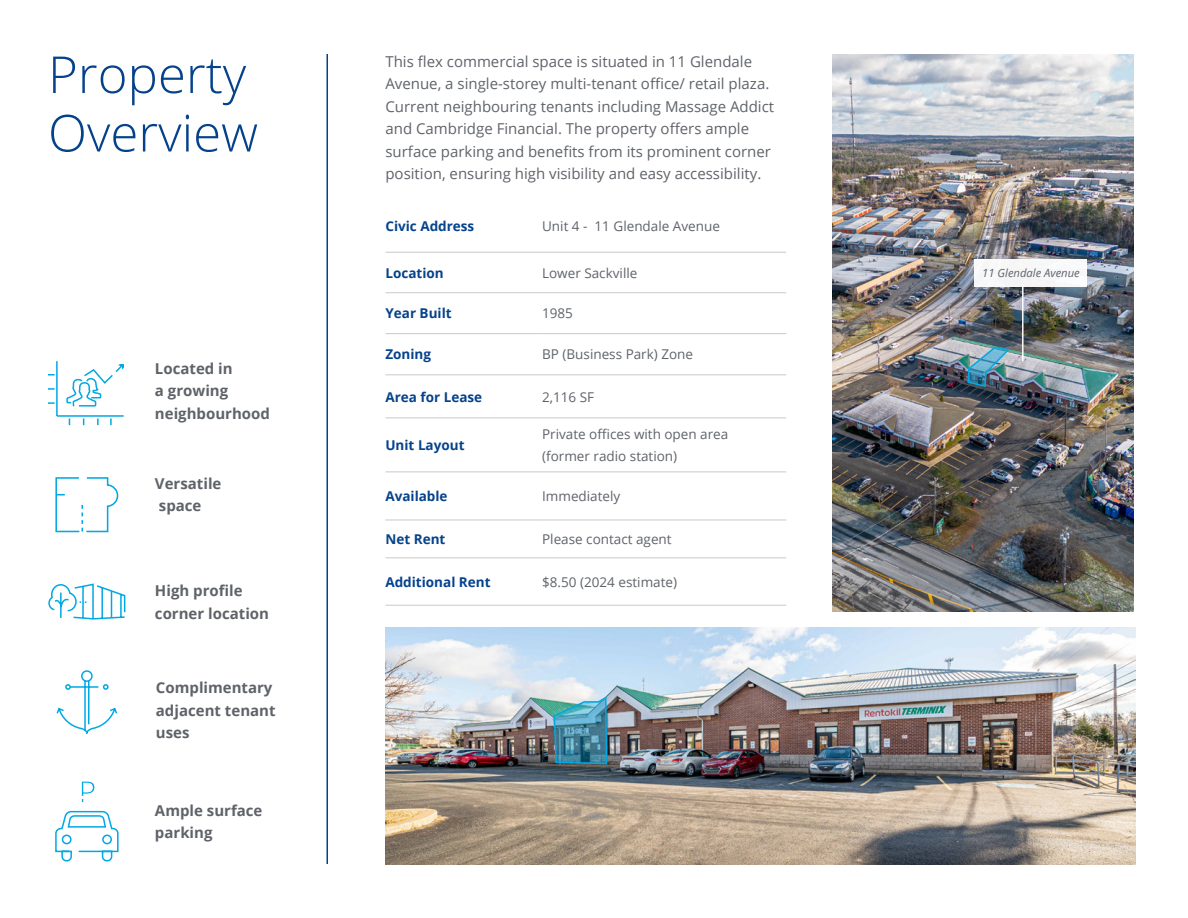
<style>
.page{position:relative;width:1188px;height:918px;background:#fff}
.page>*{position:absolute;margin:0;border:0;box-sizing:border-box;transform-origin:0 0}
.t1{font:300 51px/58.5px "Open Sans";color:#05428c}
.Body_Text_-_Dark_Grey_CMYK{font:15px/22.5px "Open Sans";color:#5f6369}
.Body_Text_-_Dark_Grey_CMYK-2{font:700 15px/22.5px "Open Sans";color:#5f6369}
.Body_Text_-_Dark_Grey_CMYK-3{font:13.5px "Open Sans";color:#5f6369}
.Body_Text_-_Dark_Grey_CMYK-4{font:700 13.5px "Open Sans";color:#05428c}
.Body_Text_-_Dark_Grey_CMYK-5{font:italic 11.25px "Open Sans";color:#5f6369}
</style>
<div class="page">
<img style="left:385px;top:627px;width:750px;height:237px">
<img style="left:833px;top:54px;width:301px;height:557px">
<div style="left:974px;top:259px;width:112px;height:27px;background:#f7f7f8"></div>
<hr style="left:1022px;top:284px;width:2px;height:77px;background:#fff">
<img style="left:553px;top:695px;width:55px;height:70px">
<img style="left:967px;top:345px;width:44px;height:43px">
<hr style="left:326px;top:54px;width:2px;height:810px;background:#05428c">
<svg style="left:48px;top:583px;width:78px;height:37px"></svg>
<svg style="left:56px;top:670px;width:62px;height:64px"></svg>
<svg style="left:55px;top:477px;width:64px;height:56px"></svg>
<svg style="left:55px;top:810px;width:64px;height:52px"></svg>
<svg style="left:81px;top:781px;width:14px;height:21px"></svg>
<hr style="left:56px;top:361px;width:2px;height:55px;background:#00a8e4">
<svg style="left:48px;top:363px;width:76px;height:63px"></svg>
<hr style="left:385px;top:252px;width:157px;height:1px;background:#c8c9c9">
<hr style="left:542px;top:252px;width:244px;height:1px;background:#c8c9c9">
<hr style="left:385px;top:292px;width:157px;height:1px;background:#c8c9c9">
<hr style="left:542px;top:292px;width:244px;height:1px;background:#c8c9c9">
<hr style="left:385px;top:333px;width:157px;height:1px;background:#c8c9c9">
<hr style="left:385px;top:374px;width:157px;height:1px;background:#c8c9c9">
<hr style="left:542px;top:333px;width:244px;height:1px;background:#c8c9c9">
<hr style="left:542px;top:374px;width:244px;height:1px;background:#c8c9c9">
<hr style="left:385px;top:418px;width:157px;height:1px;background:#c8c9c9">
<hr style="left:385px;top:472px;width:157px;height:1px;background:#c8c9c9">
<hr style="left:542px;top:418px;width:244px;height:1px;background:#c8c9c9">
<hr style="left:542px;top:472px;width:244px;height:1px;background:#c8c9c9">
<hr style="left:385px;top:520px;width:157px;height:1px;background:#c8c9c9">
<hr style="left:542px;top:520px;width:244px;height:1px;background:#c8c9c9">
<hr style="left:385px;top:557px;width:157px;height:1px;background:#c8c9c9">
<hr style="left:542px;top:557px;width:244px;height:1px;background:#c8c9c9">
<hr style="left:385px;top:605px;width:157px;height:1px;background:#c8c9c9">
<hr style="left:542px;top:605px;width:244px;height:1px;background:#c8c9c9">
<p class="t1" style="left:48px;top:44px;width:212px">Property<br>Overview</p>
<p class="Body_Text_-_Dark_Grey_CMYK-2" style="left:155px;top:357px;width:116px">Located in<br>a growing neighbourhood</p>
<p class="Body_Text_-_Dark_Grey_CMYK-2" style="left:155px;top:472px;width:68px">Versatile</p>
<p class="Body_Text_-_Dark_Grey_CMYK-2" style="left:159px;top:494px;width:44px">space</p>
<p class="Body_Text_-_Dark_Grey_CMYK-2" style="left:155px;top:579px;width:116px">High profile corner location</p>
<p class="Body_Text_-_Dark_Grey_CMYK-2" style="left:156px;top:676px;width:121px">Complimentary adjacent tenant uses</p>
<p class="Body_Text_-_Dark_Grey_CMYK-2" style="left:155px;top:799px;width:109px">Ample surface parking</p>
<p class="Body_Text_-_Dark_Grey_CMYK" style="left:385px;top:50px;width:390px">This flex commercial space is situated in 11 Glendale Avenue, a single-storey multi-tenant office/ retail plaza.<br>Current neighbouring tenants including Massage Addict and Cambridge Financial. The property offers ample surface parking and benefits from its prominent corner position, ensuring high visibility and easy accessibility.</p>
<p class="Body_Text_-_Dark_Grey_CMYK-4" style="left:385px;top:217px;width:90px">Civic Address</p>
<p class="Body_Text_-_Dark_Grey_CMYK-3" style="left:542px;top:217px;width:179px">Unit 4 - 11 Glendale Avenue</p>
<p class="Body_Text_-_Dark_Grey_CMYK-4" style="left:385px;top:263px;width:60px">Location</p>
<p class="Body_Text_-_Dark_Grey_CMYK-3" style="left:542px;top:264px;width:97px">Lower Sackville</p>
<p class="Body_Text_-_Dark_Grey_CMYK-4" style="left:385px;top:304px;width:68px">Year Built</p>
<p class="Body_Text_-_Dark_Grey_CMYK-3" style="left:542px;top:304px;width:32px">1985</p>
<p class="Body_Text_-_Dark_Grey_CMYK-4" style="left:385px;top:345px;width:47px">Zoning</p>
<p class="Body_Text_-_Dark_Grey_CMYK-3" style="left:542px;top:345px;width:152px">BP (Business Park) Zone</p>
<p class="Body_Text_-_Dark_Grey_CMYK-4" style="left:385px;top:387px;width:98px">Area for Lease</p>
<p class="Body_Text_-_Dark_Grey_CMYK-3" style="left:542px;top:387px;width:54px">2,116 SF</p>
<p class="Body_Text_-_Dark_Grey_CMYK-4" style="left:385px;top:436px;width:81px">Unit Layout</p>
<p class="Body_Text_-_Dark_Grey_CMYK-3" style="left:542px;top:425px;width:188px">Private offices with open area</p>
<p class="Body_Text_-_Dark_Grey_CMYK-3" style="left:542px;top:447px;width:137px">(former radio station)</p>
<p class="Body_Text_-_Dark_Grey_CMYK-4" style="left:385px;top:487px;width:64px">Available</p>
<p class="Body_Text_-_Dark_Grey_CMYK-3" style="left:542px;top:487px;width:80px">Immediately</p>
<p class="Body_Text_-_Dark_Grey_CMYK-4" style="left:385px;top:530px;width:61px">Net Rent</p>
<p class="Body_Text_-_Dark_Grey_CMYK-3" style="left:542px;top:530px;width:131px">Please contact agent</p>
<p class="Body_Text_-_Dark_Grey_CMYK-4" style="left:385px;top:572px;width:107px">Additional Rent</p>
<p class="Body_Text_-_Dark_Grey_CMYK-3" style="left:542px;top:573px;width:136px">$8.50 (2024 estimate)</p>
<p class="Body_Text_-_Dark_Grey_CMYK-5" style="left:982px;top:265px;width:99px">11 Glendale Avenue</p>
</div>
